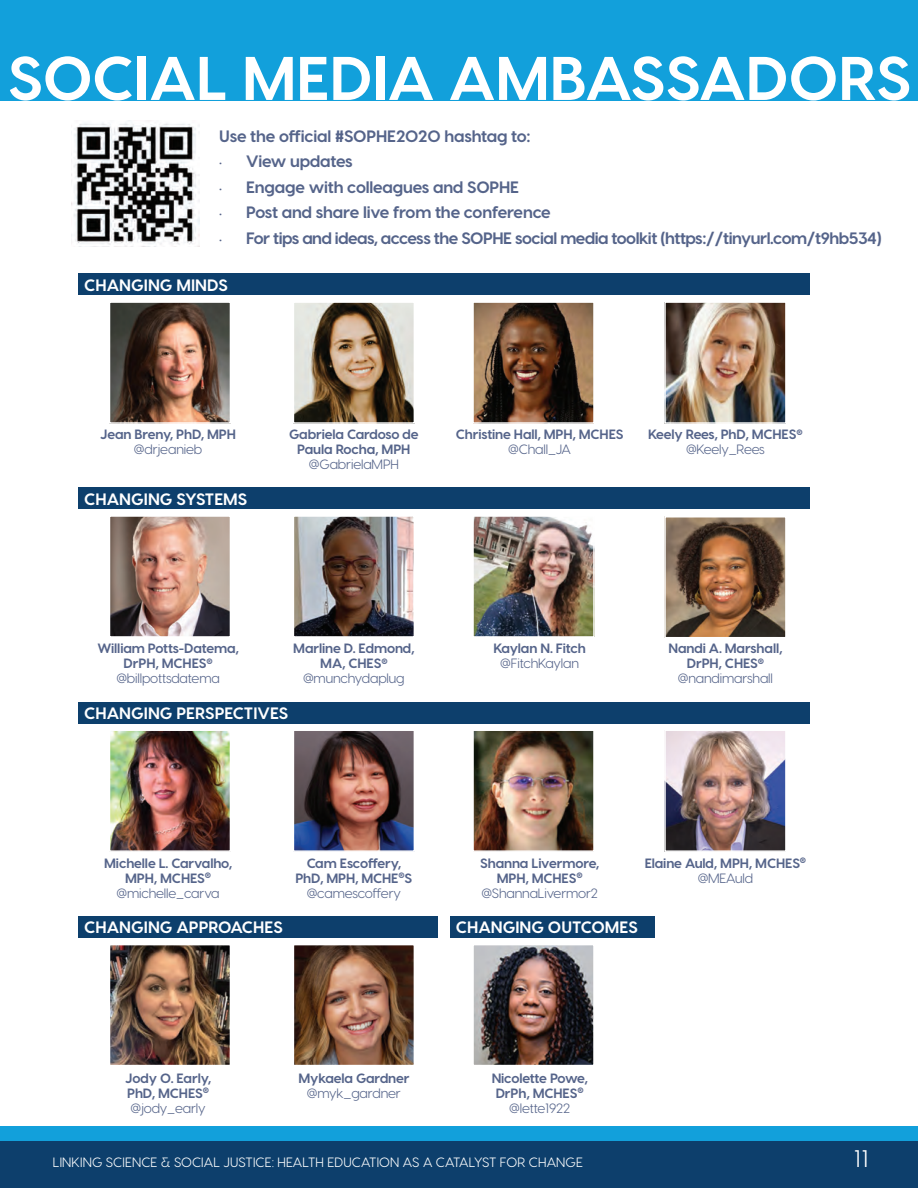
<style>
.page{position:relative;width:918px;height:1188px;background:#fff}
.page>*{position:absolute;margin:0;border:0;box-sizing:border-box;transform-origin:0 0}
.t1{font:700 61.5px "Visby CF";color:#fff}
.t2{font:24px "Visby CF";color:#fff}
.t3{font:700 16.5px "Visby CF";letter-spacing:-.025em;color:#55648a}
.t4{font:700 16.5px "Visby CF";color:#fff}
.t5{font:700 13.5px/15px "Visby CF";letter-spacing:-.01em;color:#55648a;text-align:center}
.t6{font:13.5px "Visby CF";letter-spacing:.01em;color:#fff}
.t7{font:13.5px "Visby CF";letter-spacing:-.01em;color:#55648a}
.s1{font-size:12px}
.s2{font-weight:400}
</style>
<div class="page">
<div style="left:0;top:1126px;width:918px;height:62px;background:#12a0db"></div>
<div style="left:0;top:1142px;width:918px;height:46px;background:#0d3f6c"></div>
<div style="left:78px;top:274px;width:731px;height:21px;background:#0d3f6c"></div>
<div style="left:78px;top:702px;width:731px;height:21px;background:#0d3f6c"></div>
<div style="left:78px;top:488px;width:731px;height:21px;background:#0d3f6c"></div>
<div style="left:78px;top:916px;width:360px;height:22px;background:#0d3f6c"></div>
<div style="left:450px;top:916px;width:204px;height:22px;background:#0d3f6c"></div>
<div style="left:0;top:0;width:918px;height:100px;background:#12a0db"></div>
<img style="left:71px;top:121px;width:128px;height:125px">
<img style="left:112px;top:304px;width:116px;height:117px">
<div style="left:109px;top:301px;width:122px;height:123px;border:2px solid #fff"></div>
<img style="left:112px;top:732px;width:116px;height:117px">
<div style="left:109px;top:729px;width:122px;height:123px;border:2px solid #fff"></div>
<img style="left:112px;top:518px;width:116px;height:117px">
<div style="left:109px;top:515px;width:122px;height:123px;border:2px solid #fff"></div>
<img style="left:112px;top:947px;width:116px;height:116px">
<div style="left:109px;top:944px;width:122px;height:122px;border:2px solid #fff"></div>
<img style="left:296px;top:304px;width:116px;height:117px">
<div style="left:293px;top:301px;width:122px;height:123px;border:2px solid #fff"></div>
<img style="left:296px;top:732px;width:116px;height:117px">
<div style="left:293px;top:729px;width:122px;height:123px;border:2px solid #fff"></div>
<img style="left:296px;top:518px;width:116px;height:117px">
<div style="left:293px;top:515px;width:122px;height:123px;border:2px solid #fff"></div>
<img style="left:296px;top:947px;width:116px;height:116px">
<div style="left:293px;top:944px;width:122px;height:122px;border:2px solid #fff"></div>
<img style="left:475px;top:304px;width:117px;height:117px">
<div style="left:472px;top:301px;width:123px;height:123px;border:2px solid #fff"></div>
<img style="left:475px;top:732px;width:117px;height:117px">
<div style="left:472px;top:729px;width:123px;height:123px;border:2px solid #fff"></div>
<img style="left:667px;top:732px;width:117px;height:117px">
<div style="left:664px;top:729px;width:123px;height:123px;border:2px solid #fff"></div>
<img style="left:475px;top:518px;width:117px;height:117px">
<div style="left:472px;top:515px;width:123px;height:123px;border:2px solid #fff"></div>
<img style="left:475px;top:947px;width:117px;height:116px">
<div style="left:472px;top:944px;width:123px;height:122px;border:2px solid #fff"></div>
<img style="left:667px;top:304px;width:117px;height:117px">
<div style="left:664px;top:301px;width:123px;height:123px;border:2px solid #fff"></div>
<img style="left:667px;top:519px;width:117px;height:116px">
<div style="left:664px;top:516px;width:123px;height:122px;border:2px solid #fff"></div>
<h1 class="t1" style="left:8px;top:40px;width:905px">SOCIAL MEDIA AMBASSADORS</h1>
<p class="t3" style="left:219px;top:125px;width:313px">Use the official #SOPHE2020 hashtag to:</p>
<p class="t3" style="left:219px;top:151px;width:135px"><span class="s1">•</span> View updates</p>
<p class="t3" style="left:219px;top:176px;width:302px"><span class="s1">•</span> Engage with colleagues and SOPHE</p>
<p class="t3" style="left:219px;top:202px;width:333px"><span class="s1">•</span> Post and share live from the conference</p>
<p class="t3" style="left:219px;top:227px;width:664px"><span class="s1">•</span> For tips and ideas, access the SOPHE social media toolkit (https://tinyurl.com/t9hb534)</p>
<p class="t4" style="left:84px;top:274px;width:145px">CHANGING MINDS</p>
<p class="t5" style="left:100px;top:427px;width:137px">Jean Breny, PhD, MPH</p>
<p class="t7" style="left:134px;top:442px;width:70px">@drjeanieb</p>
<p class="t4" style="left:84px;top:488px;width:165px">CHANGING SYSTEMS</p>
<p class="t5" style="left:289px;top:427px;width:131px">Gabriela Cardoso de<br>Paula Rocha, MPH</p>
<p class="t7" style="left:309px;top:457px;width:92px">@GabrielaMPH</p>
<p class="t5" style="left:456px;top:427px;width:169px">Christine Hall, MPH, MCHES</p>
<p class="t7" style="left:508px;top:442px;width:64px">@Chall_JA</p>
<p class="t5" style="left:648px;top:427px;width:156px">Keely Rees, PhD, MCHES<sup>® </sup><span class="s2">@Keely_Rees</span></p>
<p class="t5" style="left:97px;top:641px;width:143px">William Potts-Datema,<br>DrPH, MCHES<sup>® </sup><span class="s2">@billpottsdatema</span></p>
<p class="t5" style="left:293px;top:641px;width:123px">Marline D. Edmond,<br>MA, CHES<sup>® </sup><span class="s2">@munchydaplug</span></p>
<p class="t5" style="left:493px;top:641px;width:94px">Kaylan N. Fitch</p>
<p class="t7" style="left:500px;top:656px;width:80px">@FitchKaylan</p>
<p class="t4" style="left:84px;top:703px;width:206px">CHANGING PERSPECTIVES</p>
<p class="t5" style="left:669px;top:641px;width:116px">Nandi A. Marshall,<br>DrPH, CHES<sup>® </sup><span class="s2">@nandimarshall</span></p>
<p class="t5" style="left:104px;top:855px;width:130px">Michelle L. Carvalho,<br>MPH, MCHES<sup>® </sup><span class="s2">@michelle_carva</span></p>
<p class="t5" style="left:295px;top:855px;width:118px">Cam Escoffery,<br>PhD, MPH, MCHE<sup>®</sup>S <span class="s2">@camescoffery</span></p>
<p class="t5" style="left:480px;top:855px;width:121px">Shanna Livermore,<br>MPH, MCHES<sup>® </sup><span class="s2">@ShannaLivermor2</span></p>
<p class="t5" style="left:645px;top:855px;width:163px">Elaine Auld, MPH, MCHES<sup>® </sup><span class="s2">@MEAuld</span></p>
<p class="t4" style="left:84px;top:917px;width:200px">CHANGING APPROACHES</p>
<p class="t4" style="left:456px;top:917px;width:183px">CHANGING OUTCOMES</p>
<p class="t5" style="left:125px;top:1071px;width:87px;text-align:left">Jody O. Early,<br>PhD, MCHES<sup>® </sup><span class="s2">@jody_early</span></p>
<p class="t5" style="left:298px;top:1071px;width:113px">Mykaela Gardner</p>
<p class="t7" style="left:307px;top:1085px;width:96px">@myk_gardner</p>
<p class="t5" style="left:492px;top:1071px;width:98px">Nicolette Powe,<br>DrPh, MCHES<sup>® </sup><span class="s2">@lette1922</span></p>
<p class="t6" style="left:53px;top:1154px;width:532px">LINKING SCIENCE &amp; SOCIAL JUSTICE: HEALTH EDUCATION AS A CATALYST FOR CHANGE</p>
<h2 class="t2" style="left:854px;top:1144px;width:16px">11</h2>
</div>
